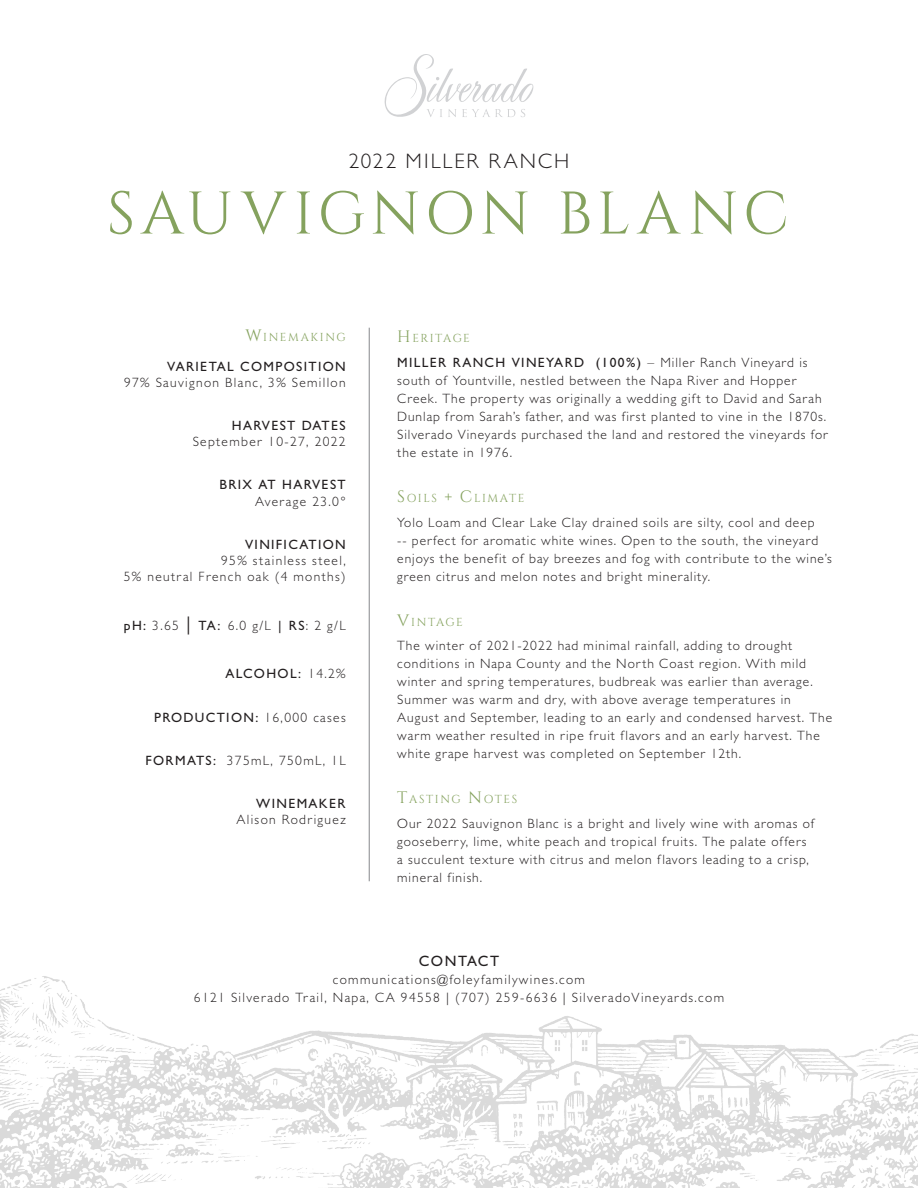
<style>
.page{position:relative;width:918px;height:1188px;background:#fff}
.page>*{position:absolute;margin:0;border:0;box-sizing:border-box;transform-origin:0 0}
.heads{font:60px "Cinzel";letter-spacing:.08em;color:#85a25e}
.subheads{font:300 21px "Gill Sans MT Pro";letter-spacing:.095em;color:#231f20}
.t1{font:500 15px "Gill Sans MT Pro";letter-spacing:.1em;color:#231f20}
.t2{font:300 13.5px/18px "Gill Sans MT Pro";letter-spacing:.07em;color:#231f20}
.t3{font:300 13.5px/16.2px "Gill Sans MT Pro";letter-spacing:.1em;color:#231f20;text-align:right}
.t4{font:500 13.5px/16.2px "Gill Sans MT Pro";letter-spacing:.1em;color:#231f20;text-align:right}
.t5{font:11.55px "Cinzel";letter-spacing:.145em;color:#85a25e}
.t6{font:11.55px "Cinzel";letter-spacing:.115em;color:#85a25e}
.s1{font-size:16.5px}
.s2{font-weight:500}
.s3{font-weight:300}
.s4{font-family:"Minion Pro";font-weight:400;font-size:18px}
</style>
<div class="page">
<img style="left:0;top:976px;width:918px;height:212px">
<svg style="left:385px;top:54px;width:148px;height:63px"></svg>
<hr style="left:369px;top:328px;width:1px;height:553px;background:#85878b">
<p class="subheads" style="left:349px;top:148px;width:222px">2022 MILLER RANCH</p>
<p class="heads" style="left:107px;top:179px;width:683px">SAUVIGNON BLANC</p>
<p class="t5" style="left:245px;top:330px;width:102px"><span class="s1">W</span>INEMAKING</p>
<p class="t3" style="left:124px;top:358px;width:223px"><span class="s2">VARIETAL COMPOSITION<br></span>97% Sauvignon Blanc, 3% Semillon</p>
<p class="t3" style="left:193px;top:417px;width:154px"><span class="s2">HARVEST DATES<br></span>September 10-27, 2022</p>
<p class="t4" style="left:219px;top:477px;width:128px">BRIX AT HARVEST<br><span class="s3">Average 23.0°</span></p>
<p class="t3" style="left:124px;top:536px;width:223px"><span class="s2">VINIFICATION<br></span>95% stainless steel,<br>5% neutral French oak (4 months)</p>
<p class="t2" style="left:124px;top:616px;width:223px"><span class="s2">pH:</span> 3.65 <span class="s4">|</span> <span class="s2">TA:</span> 6.0 g/L <span class="s2">| RS</span>: 2 g/L</p>
<p class="t4" style="left:226px;top:666px;width:122px">ALCOHOL: <span class="s3">14.2%</span></p>
<p class="t4" style="left:154px;top:709px;width:193px">PRODUCTION: <span class="s3">16,000 cases</span></p>
<p class="t3" style="left:146px;top:752px;width:202px"><span class="s2">FORMATS:</span> 375mL, 750mL, 1L</p>
<p class="t3" style="left:237px;top:795px;width:111px"><span class="s2">WINEMAKER<br></span>Alison Rodriguez</p>
<p class="t6" style="left:397px;top:332px;width:74px"><span class="s1">H</span>ERITAGE</p>
<p class="t2" style="left:397px;top:353px;width:432px"><span class="s2">MILLER RANCH VINEYARD (100%)</span> – Miller Ranch Vineyard is south of Yountville, nestled between the Napa River and Hopper Creek. The property was originally a wedding gift to David and Sarah Dunlap from Sarah’s father, and was first planted to vine in the 1870s.<br>Silverado Vineyards purchased the land and restored the vineyards for the estate in 1976.</p>
<p class="t5" style="left:397px;top:491px;width:129px"><span class="s1">S</span>OILS <span class="s1">+ C</span>LIMATE</p>
<p class="t2" style="left:397px;top:513px;width:436px">Yolo Loam and Clear Lake Clay drained soils are silty, cool and deep<br>-- perfect for aromatic white wines. Open to the south, the vineyard enjoys the benefit of bay breezes and fog with contribute to the wine’s green citrus and melon notes and bright minerality.</p>
<p class="t5" style="left:397px;top:615px;width:67px"><span class="s1">V</span>INTAGE</p>
<p class="t2" style="left:397px;top:637px;width:436px">The winter of 2021-2022 had minimal rainfall, adding to drought conditions in Napa County and the North Coast region. With mild winter and spring temperatures, budbreak was earlier than average.<br>Summer was warm and dry, with above average temperatures in August and September, leading to an early and condensed harvest. The warm weather resulted in ripe fruit flavors and an early harvest. The white grape harvest was completed on September 12th.</p>
<p class="t5" style="left:397px;top:793px;width:120px"><span class="s1">T</span>ASTING <span class="s1">N</span>OTES</p>
<p class="t2" style="left:397px;top:814px;width:419px">Our 2022 Sauvignon Blanc is a bright and lively wine with aromas of gooseberry, lime, white peach and tropical fruits. The palate offers a succulent texture with citrus and melon flavors leading to a crisp, mineral finish.</p>
<p class="t1" style="left:419px;top:952px;width:82px">CONTACT</p>
<p class="t3" style="left:333px;top:971px;width:254px">communications@foleyfamilywines.com</p>
<p class="t3" style="left:194px;top:989px;width:532px">6121 Silverado Trail, Napa, CA 94558 | (707) 259-6636 | SilveradoVineyards.com</p>
</div>
